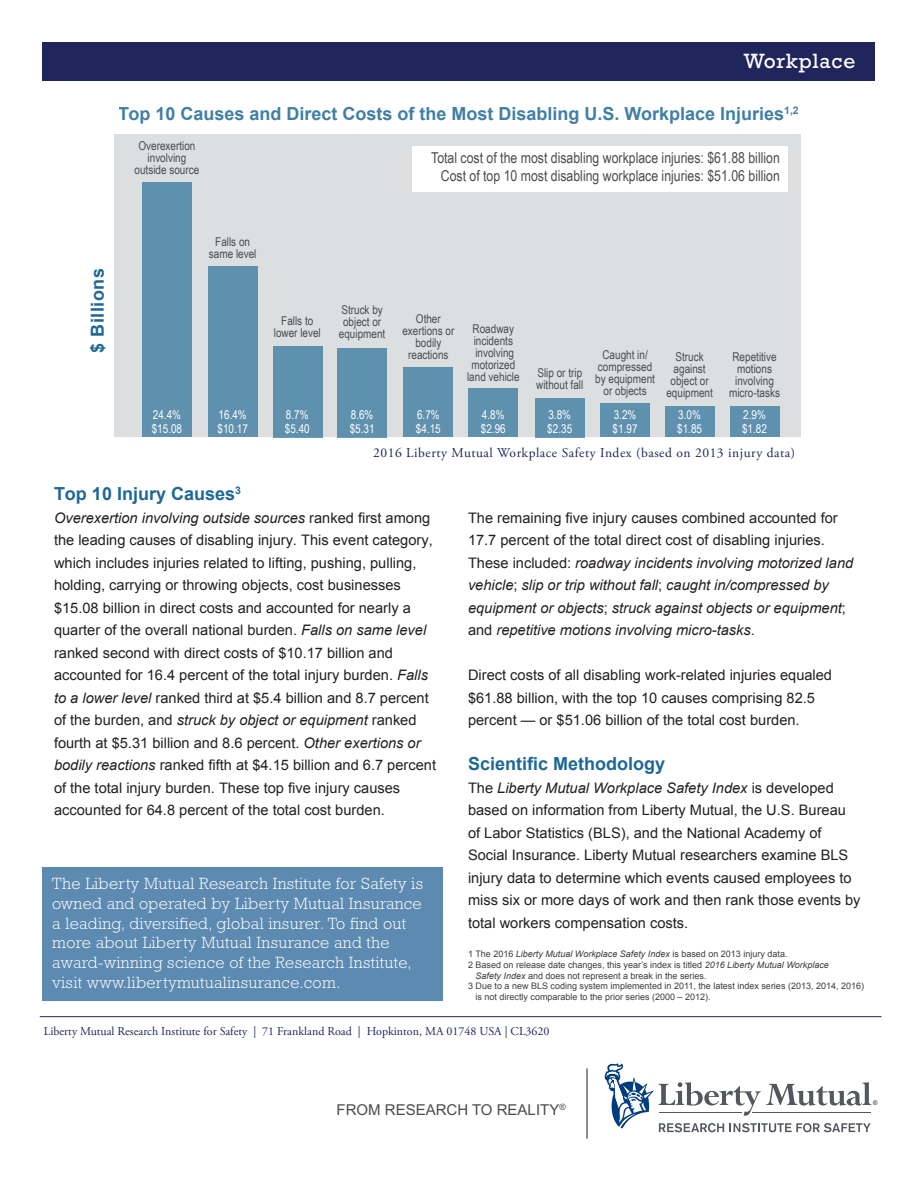
<style>
.page{position:relative;width:918px;height:1188px;background:#fff}
.page>*{position:absolute;margin:0;border:0;box-sizing:border-box;transform-origin:0 0}
.t1{font:21px "Rockwell Std";letter-spacing:.04em;color:#fff}
.t2{font:700 18px "Arial";color:#1e6895}
.t3{font:700 18px "Arial";letter-spacing:.03em;color:#1e6895}
.t4{font:300 16.5px/19.8px "Rockwell Std";letter-spacing:.02em;color:#fff}
.t5{font:15px/18px "Arial Narrow";color:#4b4c4d;text-align:right}
.t6{font:15px "Arial MT Std";color:#4b4c4d}
.t7{font:14.55px/22.5px "Arial";color:#231f20}
.t8{font:italic 14.55px/22.5px "Arial";color:#231f20}
.t9{font:13.5px "Adobe Garamond Pro";letter-spacing:.04em;color:#20255b}
.t10{font:12.15px/12px "Arial Narrow";color:#4b4c4d;text-align:center}
.t11{font:12.15px/14.5px "Arial Narrow";color:#fff}
.t12{font:12px "Adobe Garamond Pro";color:#20255b}
.t13{font:9px/10.8px "Arial";color:#3e3e3f}
.t14{font:italic 9px "Arial";color:#3e3e3f}
.s1{font-style:italic}
.s2{font-style:normal}
</style>
<div class="page">
<hr style="left:40px;top:1016px;width:841px;height:1px;background:#20255b">
<div style="left:42px;top:868px;width:400px;height:133px;background:#5d8ab1"></div>
<div style="left:42px;top:42px;width:833px;height:38px;background:#20255b"></div>
<svg style="left:605px;top:1063px;width:272px;height:69px"></svg>
<hr style="left:753px;top:1112px;width:118px;height:1px;background:#535860">
<hr style="left:659px;top:1112px;width:82px;height:1px;background:#535860">
<hr style="left:587px;top:1068px;width:1px;height:71px;background:#231f20">
<div style="left:114px;top:134px;width:687px;height:303px;background:#dddee0"></div>
<div style="left:142px;top:183px;width:50px;height:254px;background:#5f90ae"></div>
<div style="left:208px;top:267px;width:49px;height:170px;background:#5f90ae"></div>
<div style="left:273px;top:346px;width:50px;height:91px;background:#5f90ae"></div>
<div style="left:730px;top:406px;width:50px;height:31px;background:#5f90ae"></div>
<div style="left:665px;top:406px;width:50px;height:31px;background:#5f90ae"></div>
<div style="left:600px;top:404px;width:50px;height:33px;background:#5f90ae"></div>
<div style="left:535px;top:398px;width:50px;height:39px;background:#5f90ae"></div>
<div style="left:469px;top:388px;width:49px;height:49px;background:#5f90ae"></div>
<div style="left:403px;top:367px;width:50px;height:70px;background:#5f90ae"></div>
<div style="left:337px;top:348px;width:50px;height:89px;background:#5f90ae"></div>
<div style="left:412px;top:146px;width:376px;height:46px;background:#fff"></div>
<p class="t1" style="left:744px;top:48px;width:113px">Workplace</p>
<p class="t2" style="left:119px;top:102px;width:682px">Top 10 Causes and Direct Costs of the Most Disabling U.S. Workplace Injuries<sup>1,2</sup></p>
<p class="t3" style="left:86px;top:353px;width:86px;rotate:-90deg">$ Billions</p>
<p class="t10" style="left:135px;top:139px;width:66px">Overexertion involving outside source</p>
<p class="t5" style="left:431px;top:149px;width:350px">Total cost of the most disabling workplace injuries: $61.88 billion<br>Cost of top 10 most disabling workplace injuries: $51.06 billion</p>
<p class="t11" style="left:152px;top:407px;width:32px">24.4% $15.08</p>
<p class="t10" style="left:209px;top:236px;width:49px">Falls on same level</p>
<p class="t10" style="left:274px;top:314px;width:49px">Falls to lower level</p>
<p class="t11" style="left:217px;top:407px;width:32px">16.4% $10.17</p>
<p class="t11" style="left:285px;top:407px;width:26px">8.7% $5.40</p>
<p class="t10" style="left:339px;top:304px;width:48px">Struck by object or equipment</p>
<p class="t11" style="left:350px;top:407px;width:26px">8.6% $5.31</p>
<p class="t10" style="left:402px;top:312px;width:54px">Other exertions or bodily reactions</p>
<p class="t11" style="left:416px;top:407px;width:26px">6.7% $4.15</p>
<p class="t10" style="left:467px;top:322px;width:54px">Roadway incidents involving motorized land vehicle</p>
<p class="t11" style="left:481px;top:407px;width:26px">4.8% $2.96</p>
<p class="t10" style="left:536px;top:367px;width:49px;text-align:left">Slip or trip without fall</p>
<p class="t11" style="left:547px;top:407px;width:26px">3.8% $2.35</p>
<p class="t10" style="left:595px;top:349px;width:61px">Caught in/ compressed by equipment or objects</p>
<p class="t11" style="left:613px;top:407px;width:26px">3.2% $1.97</p>
<p class="t10" style="left:666px;top:350px;width:48px">Struck against object or equipment</p>
<p class="t11" style="left:677px;top:407px;width:26px">3.0% $1.85</p>
<p class="t10" style="left:729px;top:350px;width:52px">Repetitive motions involving micro-tasks</p>
<p class="t11" style="left:742px;top:407px;width:26px">2.9% $1.82</p>
<p class="t9" style="left:373px;top:444px;width:424px">2016 Liberty Mutual Workplace Safety Index (based on 2013 injury data)</p>
<p class="t2" style="left:54px;top:482px;width:188px">Top 10 Injury Causes<sup>3</sup></p>
<p class="t7" style="left:54px;top:507px;width:384px"><span class="s1">Overexertion involving outside sources</span> ranked first among the leading causes of disabling injury. This event category, which includes injuries related to lifting, pushing, pulling, holding, carrying or throwing objects, cost businesses $15.08 billion in direct costs and accounted for nearly a quarter of the overall national burden. <span class="s1">Falls on same level </span>ranked second with direct costs of $10.17 billion and accounted for 16.4 percent of the total injury burden. <span class="s1">Falls to a lower level</span> ranked third at $5.4 billion and 8.7 percent of the burden, and <span class="s1">struck by object or equipment</span> ranked fourth at $5.31 billion and 8.6 percent. <span class="s1">Other exertions or bodily reactions</span> ranked fifth at $4.15 billion and 6.7 percent of the total injury burden. These top five injury causes accounted for 64.8 percent of the total cost burden.</p>
<p class="t8" style="left:468px;top:507px;width:387px"><span class="s2">The remaining five injury causes combined accounted for 17.7 percent of the total direct cost of disabling injuries.<br>These included:</span> roadway incidents involving motorized land vehicle<span class="s2">;</span> slip or trip without fall<span class="s2">;</span> caught in/compressed by equipment or objects<span class="s2">;</span> struck against objects or equipment<span class="s2">; and</span> repetitive motions involving micro-tasks<span class="s2">.</span></p>
<p class="t7" style="left:468px;top:664px;width:366px">Direct costs of all disabling work-related injuries equaled $61.88 billion, with the top 10 causes comprising 82.5 percent — or $51.06 billion of the total cost burden.</p>
<p class="t2" style="left:468px;top:752px;width:199px">Scientific Methodology</p>
<p class="t7" style="left:468px;top:777px;width:394px">The <span class="s1">Liberty Mutual Workplace Safety Index</span> is developed based on information from Liberty Mutual, the U.S. Bureau of Labor Statistics (BLS), and the National Academy of Social Insurance. Liberty Mutual researchers examine BLS injury data to determine which events caused employees to miss six or more days of work and then rank those events by total workers compensation costs.</p>
<p class="t4" style="left:52px;top:873px;width:372px">The Liberty Mutual Research Institute for Safety is owned and operated by Liberty Mutual Insurance a leading, diversified, global insurer. To find out more about Liberty Mutual Insurance and the award-winning science of the Research Institute, visit www.libertymutualinsurance.com.</p>
<p class="t14" style="left:468px;top:948px;width:321px"><span class="s2">1 The 2016</span> Liberty Mutual Workplace Safety Index <span class="s2">is based on 2013 injury data.</span></p>
<p class="t13" style="left:476px;top:959px;width:355px;text-indent:-8px">2 Based on release date changes, this year’s index is titled <span class="s1">2016 Liberty Mutual Workplace<br>Safety Index</span> and does not represent a break in the series.</p>
<p class="t13" style="left:476px;top:981px;width:390px;text-indent:-8px">3 Due to a new BLS coding system implemented in 2011, the latest index series (2013, 2014, 2016) is not directly comparable to the prior series (2000 – 2012).</p>
<p class="t12" style="left:44px;top:1024px;width:507px">Liberty Mutual Research Institute for Safety | 71 Frankland Road | Hopkinton, MA 01748 USA | CL3620</p>
<p class="t6" style="left:337px;top:1101px;width:231px">FROM RESEARCH TO REALITY<sup>®</sup></p>
</div>
